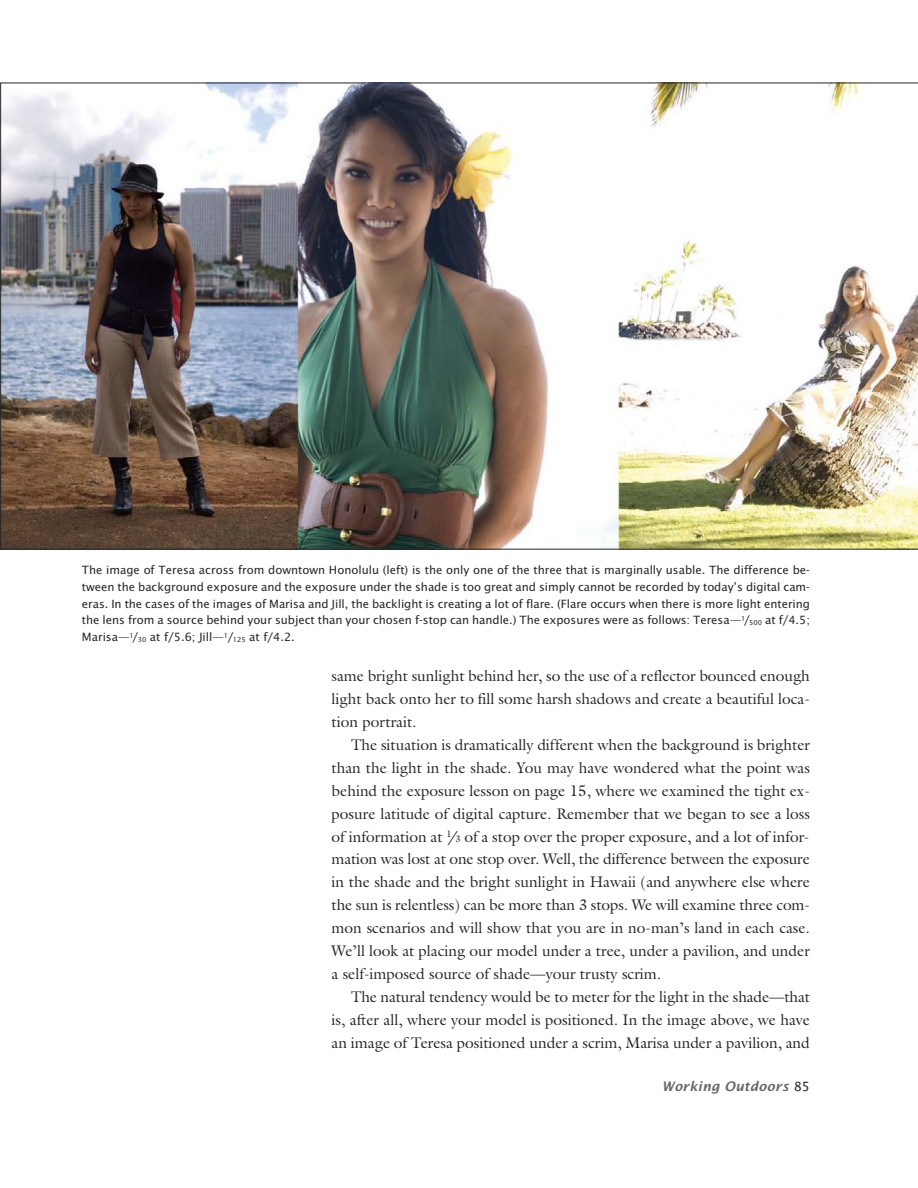
<style>
.page{position:relative;width:918px;height:1188px;background:#fff}
.page>*{position:absolute;margin:0;border:0;box-sizing:border-box;transform-origin:0 0}
.t1{font:15.45px/23px "Galliard";color:#272627;text-align:justify}
.t2{font:italic 600 13.2px "Lucida Sans";letter-spacing:.015em;color:#686768}
.t3{font:11.4px/17px "Lucida Sans";color:#272627;text-align:justify}
.s1{font-size:6.9px}
.s2{font-size:9.3px}
.s3{font-weight:400;font-style:normal;font-size:12.75px;color:#272627}
</style>
<div class="page">
<img style="left:0;top:83px;width:918px;height:467px">
<p class="t3" style="left:82px;top:562px;width:730px">The image of Teresa across from downtown Honolulu (left) is the only one of the three that is marginally usable. The difference be&shy;tween the background exposure and the exposure under the shade is too great and simply cannot be recorded by today’s digital cam&shy;eras. In the cases of the images of Marisa and Jill, the backlight is creating a lot of flare. (Flare occurs when there is more light entering the lens from a source behind your subject than your chosen f-stop can handle.) The exposures were as follows: Teresa—<sup>1</sup>/<span class="s1">500</span> at f/4.5; Marisa—<sup>1</sup>/<span class="s1">30</span> at f/5.6; Jill—<sup>1</sup>/<span class="s1">125</span> at f/4.2.</p>
<p class="t1" style="left:332px;top:664px;width:480px">same bright sunlight behind her, so the use of a reflector bounced enough light back onto her to fill some harsh shadows and create a beautiful loca&shy;tion portrait.</p>
<p class="t1" style="left:332px;top:733px;width:480px;text-indent:19px">The situation is dramatically different when the background is brighter than the light in the shade. You may have wondered what the point was behind the exposure lesson on page 15, where we examined the tight ex&shy;posure latitude of digital capture. Remember that we began to see a loss of information at <sup>1</sup>/<span class="s2">3</span> of a stop over the proper exposure, and a lot of infor&shy;mation was lost at one stop over. Well, the difference between the exposure in the shade and the bright sunlight in Hawaii (and anywhere else where the sun is relentless) can be more than 3 stops. We will examine three com&shy;mon scenarios and will show that you are in no-man’s land in each case.<br>We’ll look at placing our model under a tree, under a pavilion, and under a self-imposed source of shade—your trusty scrim.</p>
<p class="t1" style="left:332px;top:985px;width:480px;text-indent:19px">The natural tendency would be to meter for the light in the shade—that is, after all, where your model is positioned. In the image above, we have an image of Teresa positioned under a scrim, Marisa under a pavilion, and</p>
<p class="t2" style="left:662px;top:1080px;width:150px">Working Outdoors <span class="s3">85</span></p>
</div>
